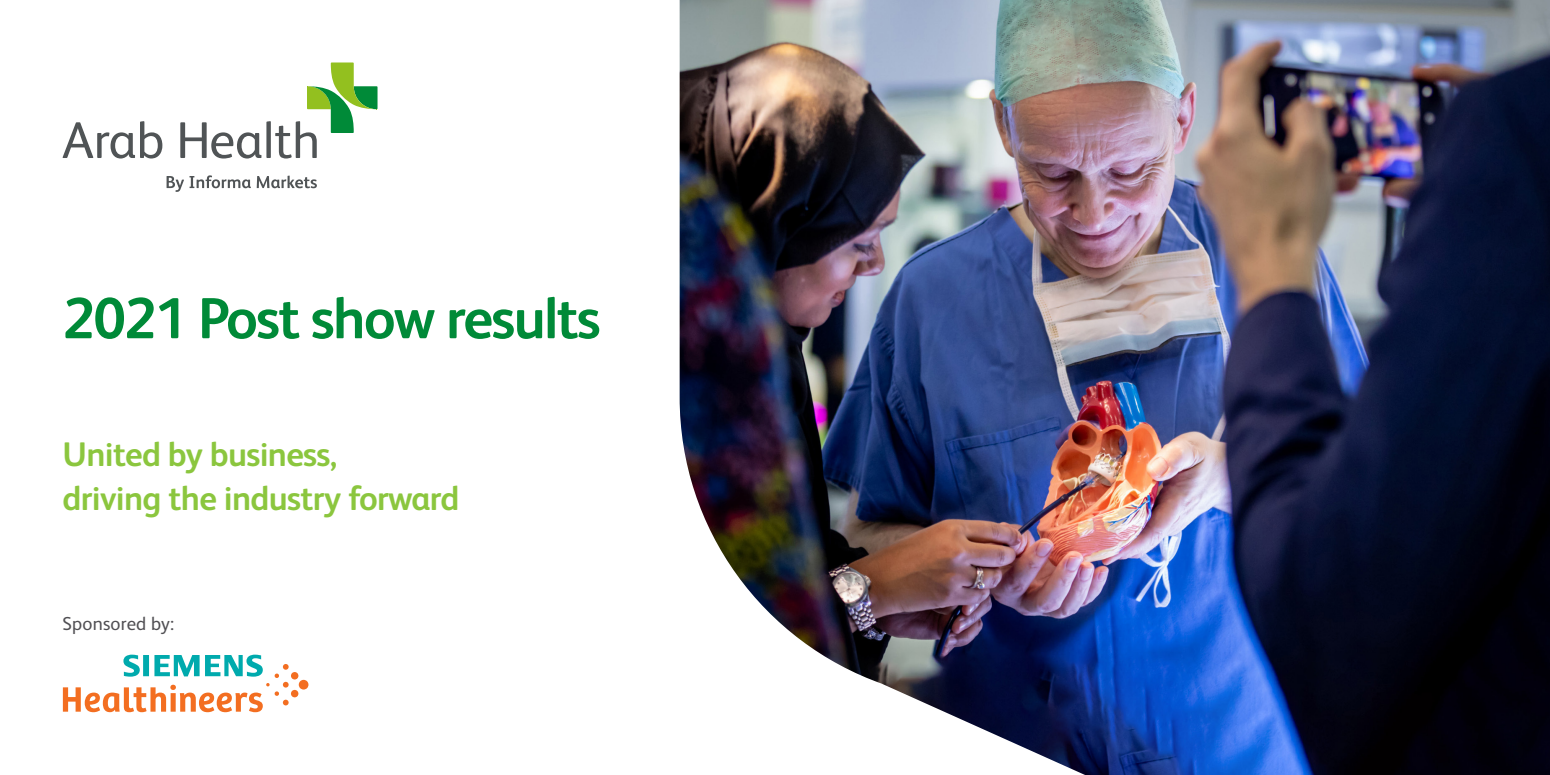
<style>
.page{position:relative;width:1550px;height:775px;background:#fff}
.page>*{position:absolute;margin:0;border:0;box-sizing:border-box;transform-origin:0 0}
.t1{font:700 58px "FS Albert";letter-spacing:-.03em;color:#008a38}
.t2{font:700 34.12px "FS Albert";letter-spacing:-.02em;color:#8bc63e}
.t3{font:18.75px "FS Albert";letter-spacing:.01em;color:#504f53}
</style>
<div class="page">
<svg style="left:62px;top:121px;width:100px;height:38px"></svg>
<svg style="left:180px;top:63px;width:198px;height:96px"></svg>
<svg style="left:167px;top:175px;width:84px;height:17px"></svg>
<svg style="left:257px;top:176px;width:60px;height:12px"></svg>
<img style="left:680px;top:0;width:870px;height:775px">
<svg style="left:63px;top:655px;width:245px;height:57px"></svg>
<p class="t1" style="left:62px;top:279px;width:540px">2021 Post show results</p>
<p class="t2" style="left:62px;top:431px;width:276px">United by business,</p>
<p class="t2" style="left:62px;top:475px;width:398px">driving the industry forward</p>
<p class="t3" style="left:62px;top:611px;width:113px">Sponsored by:</p>
</div>
